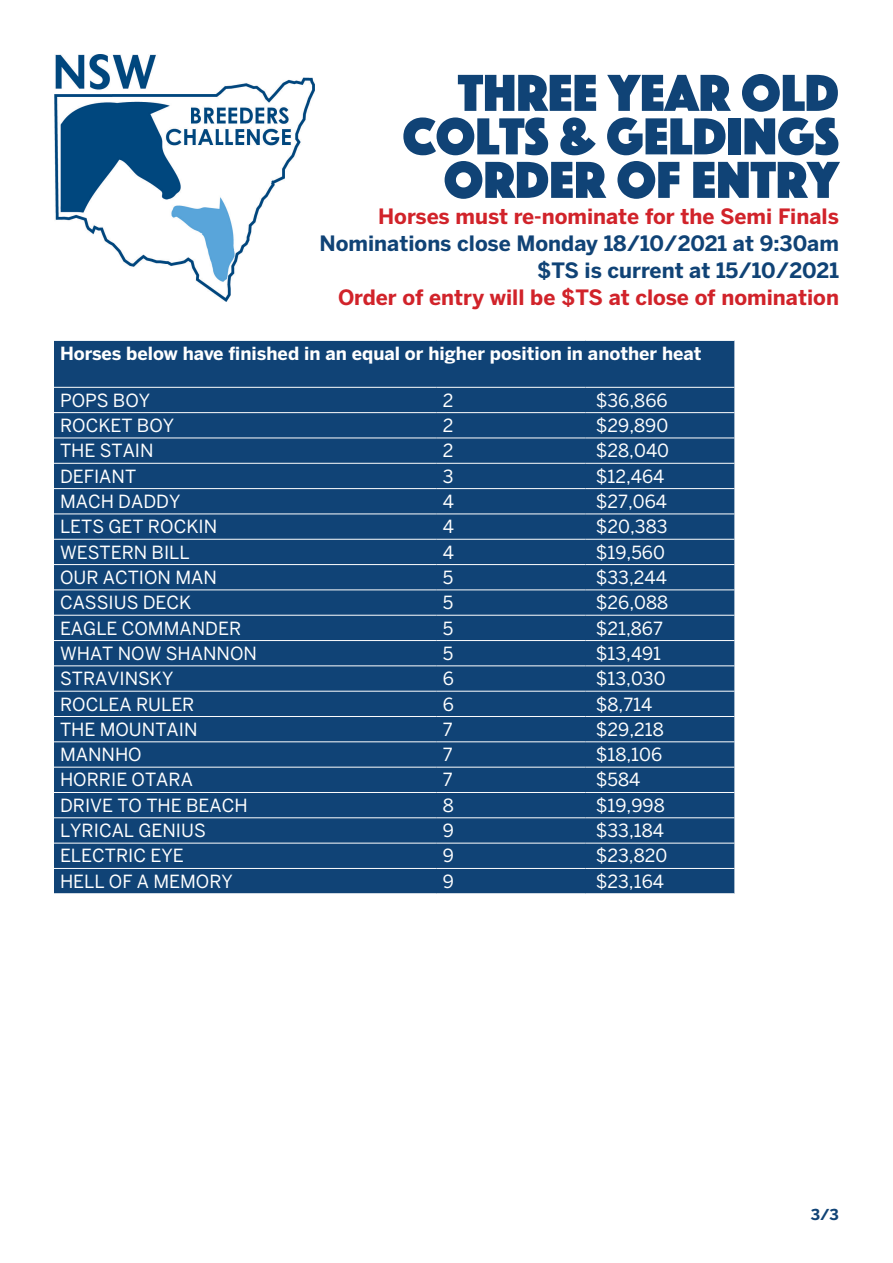
<style>
.page{position:relative;width:893px;height:1263px;background:#fff}
.page>*{position:absolute;margin:0;border:0;box-sizing:border-box;transform-origin:0 0}
.t1{font:54px/43.5px "Phosphate Solid";color:#104376;text-align:right}
.t2{font:700 21px "Benton Sans";color:#d1232a}
.t3{font:700 21px/27px "Benton Sans";color:#104376;text-align:right}
.t4{font:18px "Benton Sans";color:#fff}
.t5{font:700 18px "Benton Sans";color:#fff}
.t6{font:700 15px "Benton Sans";color:#104376}
</style>
<div class="page">
<img style="left:54px;top:54px;width:260px;height:247px">
<div style="left:54px;top:341px;width:680px;height:552px;background:#104376"></div>
<hr style="left:54px;top:387px;width:383px;height:1px;background:#fff">
<hr style="left:437px;top:387px;width:148px;height:1px;background:#fff">
<hr style="left:585px;top:387px;width:149px;height:1px;background:#fff">
<hr style="left:54px;top:412px;width:383px;height:1px;background:#fff">
<hr style="left:437px;top:412px;width:148px;height:1px;background:#fff">
<hr style="left:585px;top:412px;width:149px;height:1px;background:#fff">
<hr style="left:54px;top:438px;width:383px;height:1px;background:#fff">
<hr style="left:437px;top:438px;width:148px;height:1px;background:#fff">
<hr style="left:585px;top:438px;width:149px;height:1px;background:#fff">
<hr style="left:54px;top:463px;width:383px;height:1px;background:#fff">
<hr style="left:437px;top:463px;width:148px;height:1px;background:#fff">
<hr style="left:585px;top:463px;width:149px;height:1px;background:#fff">
<hr style="left:54px;top:488px;width:383px;height:1px;background:#fff">
<hr style="left:437px;top:488px;width:148px;height:1px;background:#fff">
<hr style="left:585px;top:488px;width:149px;height:1px;background:#fff">
<hr style="left:54px;top:514px;width:383px;height:1px;background:#fff">
<hr style="left:437px;top:514px;width:148px;height:1px;background:#fff">
<hr style="left:585px;top:514px;width:149px;height:1px;background:#fff">
<hr style="left:54px;top:539px;width:383px;height:1px;background:#fff">
<hr style="left:437px;top:539px;width:148px;height:1px;background:#fff">
<hr style="left:585px;top:539px;width:149px;height:1px;background:#fff">
<hr style="left:54px;top:564px;width:383px;height:1px;background:#fff">
<hr style="left:437px;top:564px;width:148px;height:1px;background:#fff">
<hr style="left:585px;top:564px;width:149px;height:1px;background:#fff">
<hr style="left:54px;top:590px;width:383px;height:1px;background:#fff">
<hr style="left:437px;top:590px;width:148px;height:1px;background:#fff">
<hr style="left:585px;top:590px;width:149px;height:1px;background:#fff">
<hr style="left:54px;top:615px;width:383px;height:1px;background:#fff">
<hr style="left:437px;top:615px;width:148px;height:1px;background:#fff">
<hr style="left:585px;top:615px;width:149px;height:1px;background:#fff">
<hr style="left:54px;top:640px;width:383px;height:1px;background:#fff">
<hr style="left:437px;top:640px;width:148px;height:1px;background:#fff">
<hr style="left:585px;top:640px;width:149px;height:1px;background:#fff">
<hr style="left:54px;top:666px;width:383px;height:1px;background:#fff">
<hr style="left:437px;top:666px;width:148px;height:1px;background:#fff">
<hr style="left:585px;top:666px;width:149px;height:1px;background:#fff">
<hr style="left:54px;top:691px;width:383px;height:1px;background:#fff">
<hr style="left:437px;top:691px;width:148px;height:1px;background:#fff">
<hr style="left:585px;top:691px;width:149px;height:1px;background:#fff">
<hr style="left:54px;top:716px;width:383px;height:1px;background:#fff">
<hr style="left:437px;top:716px;width:148px;height:1px;background:#fff">
<hr style="left:585px;top:716px;width:149px;height:1px;background:#fff">
<hr style="left:54px;top:741px;width:383px;height:1px;background:#fff">
<hr style="left:437px;top:741px;width:148px;height:1px;background:#fff">
<hr style="left:585px;top:741px;width:149px;height:1px;background:#fff">
<hr style="left:54px;top:767px;width:383px;height:1px;background:#fff">
<hr style="left:437px;top:767px;width:148px;height:1px;background:#fff">
<hr style="left:585px;top:767px;width:149px;height:1px;background:#fff">
<hr style="left:54px;top:792px;width:383px;height:1px;background:#fff">
<hr style="left:437px;top:792px;width:148px;height:1px;background:#fff">
<hr style="left:585px;top:792px;width:149px;height:1px;background:#fff">
<hr style="left:54px;top:817px;width:383px;height:1px;background:#fff">
<hr style="left:437px;top:817px;width:148px;height:1px;background:#fff">
<hr style="left:585px;top:817px;width:149px;height:1px;background:#fff">
<hr style="left:54px;top:843px;width:383px;height:1px;background:#fff">
<hr style="left:437px;top:843px;width:148px;height:1px;background:#fff">
<hr style="left:585px;top:843px;width:149px;height:1px;background:#fff">
<hr style="left:54px;top:868px;width:383px;height:1px;background:#fff">
<hr style="left:437px;top:868px;width:148px;height:1px;background:#fff">
<hr style="left:585px;top:868px;width:149px;height:1px;background:#fff">
<h1 class="t1" style="left:402px;top:68px;width:438px">THREE YEAR OLD<br>COLTS &amp; GELDINGS<br>ORDER OF ENTRY</h1>
<p class="t2" style="left:378px;top:204px;width:462px">Horses must re-nominate for the Semi Finals</p>
<p class="t3" style="left:319px;top:230px;width:521px">Nominations close Monday 18/10/2021 at 9:30am $TS is current at 15/10/2021</p>
<p class="t2" style="left:338px;top:285px;width:502px">Order of entry will be $TS at close of nomination</p>
<p class="t5" style="left:60px;top:342px;width:643px">Horses below have finished in an equal or higher position in another heat</p>
<p class="t4" style="left:60px;top:389px;width:92px">POPS BOY</p>
<p class="t4" style="left:443px;top:389px;width:12px">2</p>
<p class="t4" style="left:596px;top:389px;width:73px">$36,866</p>
<p class="t4" style="left:60px;top:415px;width:116px">ROCKET BOY</p>
<p class="t4" style="left:443px;top:415px;width:12px">2</p>
<p class="t4" style="left:596px;top:415px;width:74px">$29,890</p>
<p class="t4" style="left:60px;top:440px;width:95px">THE STAIN</p>
<p class="t4" style="left:443px;top:440px;width:12px">2</p>
<p class="t4" style="left:596px;top:440px;width:75px">$28,040</p>
<p class="t4" style="left:60px;top:465px;width:78px">DEFIANT</p>
<p class="t4" style="left:443px;top:465px;width:12px">3</p>
<p class="t4" style="left:596px;top:465px;width:70px">$12,464</p>
<p class="t4" style="left:60px;top:491px;width:122px">MACH DADDY</p>
<p class="t4" style="left:443px;top:491px;width:13px">4</p>
<p class="t4" style="left:596px;top:491px;width:73px">$27,064</p>
<p class="t4" style="left:60px;top:516px;width:159px">LETS GET ROCKIN</p>
<p class="t4" style="left:443px;top:516px;width:13px">4</p>
<p class="t4" style="left:596px;top:516px;width:73px">$20,383</p>
<p class="t4" style="left:60px;top:541px;width:131px">WESTERN BILL</p>
<p class="t4" style="left:443px;top:541px;width:13px">4</p>
<p class="t4" style="left:596px;top:541px;width:71px">$19,560</p>
<p class="t4" style="left:60px;top:567px;width:158px">OUR ACTION MAN</p>
<p class="t4" style="left:443px;top:567px;width:12px">5</p>
<p class="t4" style="left:596px;top:567px;width:73px">$33,244</p>
<p class="t4" style="left:60px;top:592px;width:133px">CASSIUS DECK</p>
<p class="t4" style="left:443px;top:592px;width:12px">5</p>
<p class="t4" style="left:596px;top:592px;width:74px">$26,088</p>
<p class="t4" style="left:60px;top:617px;width:183px">EAGLE COMMANDER</p>
<p class="t4" style="left:443px;top:617px;width:12px">5</p>
<p class="t4" style="left:596px;top:617px;width:69px">$21,867</p>
<p class="t4" style="left:60px;top:643px;width:198px">WHAT NOW SHANNON</p>
<p class="t4" style="left:443px;top:643px;width:12px">5</p>
<p class="t4" style="left:596px;top:643px;width:67px">$13,491</p>
<p class="t4" style="left:60px;top:668px;width:115px">STRAVINSKY</p>
<p class="t4" style="left:443px;top:668px;width:13px">6</p>
<p class="t4" style="left:596px;top:668px;width:71px">$13,030</p>
<p class="t4" style="left:60px;top:693px;width:136px">ROCLEA RULER</p>
<p class="t4" style="left:443px;top:693px;width:13px">6</p>
<p class="t4" style="left:596px;top:693px;width:58px">$8,714</p>
<p class="t4" style="left:60px;top:719px;width:139px">THE MOUNTAIN</p>
<p class="t4" style="left:443px;top:719px;width:11px">7</p>
<p class="t4" style="left:596px;top:719px;width:70px">$29,218</p>
<p class="t4" style="left:60px;top:744px;width:83px">MANNHO</p>
<p class="t4" style="left:443px;top:744px;width:11px">7</p>
<p class="t4" style="left:596px;top:744px;width:68px">$18,106</p>
<p class="t4" style="left:60px;top:769px;width:134px">HORRIE OTARA</p>
<p class="t4" style="left:443px;top:769px;width:11px">7</p>
<p class="t4" style="left:596px;top:769px;width:46px">$584</p>
<p class="t4" style="left:60px;top:794px;width:189px">DRIVE TO THE BEACH</p>
<p class="t4" style="left:443px;top:794px;width:13px">8</p>
<p class="t4" style="left:596px;top:794px;width:70px">$19,998</p>
<p class="t4" style="left:60px;top:820px;width:147px">LYRICAL GENIUS</p>
<p class="t4" style="left:443px;top:820px;width:13px">9</p>
<p class="t4" style="left:596px;top:820px;width:70px">$33,184</p>
<p class="t4" style="left:60px;top:845px;width:125px">ELECTRIC EYE</p>
<p class="t4" style="left:443px;top:845px;width:13px">9</p>
<p class="t4" style="left:596px;top:845px;width:73px">$23,820</p>
<p class="t4" style="left:60px;top:870px;width:174px">HELL OF A MEMORY</p>
<p class="t4" style="left:443px;top:870px;width:13px">9</p>
<p class="t4" style="left:596px;top:870px;width:70px">$23,164</p>
<p class="t6" style="left:811px;top:1206px;width:30px">3/3</p>
</div>
